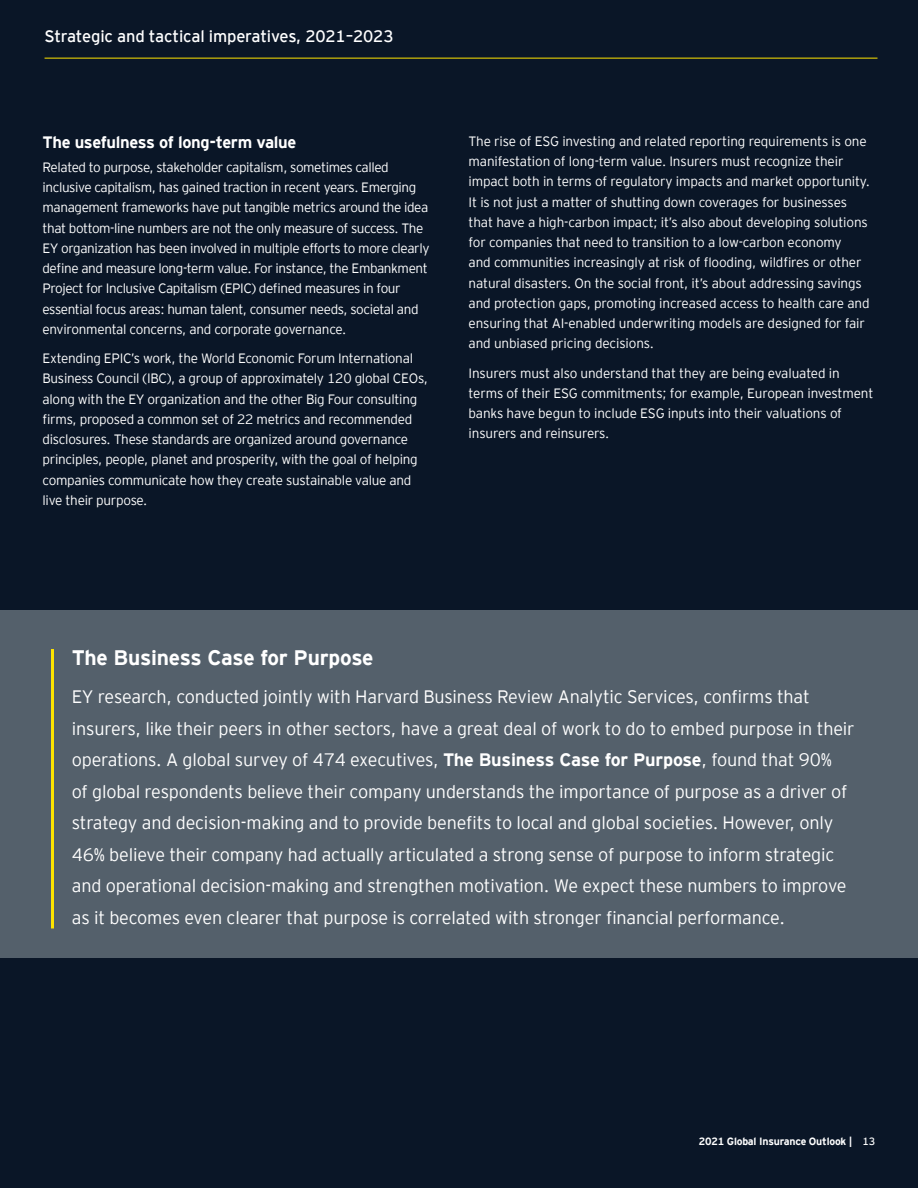
<style>
.page{position:relative;width:918px;height:1188px;background:#0a1627}
.page>*{position:absolute;margin:0;border:0;box-sizing:border-box;transform-origin:0 0}
.t1{font:700 21px "EY Interstate";letter-spacing:-.01em;color:#fff}
.t2{font:300 18px/31.5px "EY Interstate";letter-spacing:-.01em;color:#fff}
.t3{font:16.5px "EY Interstate";letter-spacing:-.01em;color:#fff}
.t4{font:700 16.5px "EY Interstate";letter-spacing:-.02em;color:#fff}
.t5{font:300 13.5px/20.2px "EY Interstate";letter-spacing:-.02em;color:#fff}
.t6{font:700 10.5px "EY Interstate";letter-spacing:-.02em;color:#fff}
.s1{font-weight:700}
.s2{font-weight:400}
</style>
<div class="page">
<div style="left:0;top:610px;width:918px;height:348px;background:#54606b"></div>
<hr style="left:45px;top:58px;width:832px;height:1px;background:#ffe400">
<hr style="left:51px;top:649px;width:3px;height:280px;background:#ffe400">
<p class="t3" style="left:45px;top:25px;width:351px">Strategic and tactical imperatives, 2021–2023</p>
<p class="t4" style="left:43px;top:130px;width:255px">The usefulness of long-term value</p>
<p class="t5" style="left:43px;top:156px;width:389px">Related to purpose, stakeholder capitalism, sometimes called inclusive capitalism, has gained traction in recent years. Emerging management frameworks have put tangible metrics around the idea that bottom-line numbers are not the only measure of success. The EY organization has been involved in multiple efforts to more clearly define and measure long-term value. For instance, the Embankment Project for Inclusive Capitalism (EPIC) defined measures in four essential focus areas: human talent, consumer needs, societal and environmental concerns, and corporate governance.</p>
<p class="t5" style="left:43px;top:348px;width:387px">Extending EPIC’s work, the World Economic Forum International Business Council (IBC), a group of approximately 120 global CEOs, along with the EY organization and the other Big Four consulting firms, proposed a common set of 22 metrics and recommended disclosures. These standards are organized around governance principles, people, planet and prosperity, with the goal of helping companies communicate how they create sustainable value and live their purpose.</p>
<p class="t5" style="left:469px;top:130px;width:403px">The rise of ESG investing and related reporting requirements is one manifestation of long-term value. Insurers must recognize their impact both in terms of regulatory impacts and market opportunity.<br>It is not just a matter of shutting down coverages for businesses that have a high-carbon impact; it’s also about developing solutions for companies that need to transition to a low-carbon economy<br>and communities increasingly at risk of flooding, wildfires or other natural disasters. On the social front, it’s about addressing savings and protection gaps, promoting increased access to health care and ensuring that AI-enabled underwriting models are designed for fair and unbiased pricing decisions.</p>
<p class="t5" style="left:469px;top:362px;width:406px">Insurers must also understand that they are being evaluated in terms of their ESG commitments; for example, European investment banks have begun to include ESG inputs into their valuations of insurers and reinsurers.</p>
<h1 class="t1" style="left:72px;top:642px;width:303px">The Business Case for Purpose</h1>
<p class="t2" style="left:72px;top:680px;width:784px">EY research, conducted jointly with Harvard Business Review Analytic Services, confirms that insurers, like their peers in other sectors, have a great deal of work to do to embed purpose in their operations. A global survey of 474 executives, <span class="s1">The Business Case for Purpose</span>, found that 90%<br>of global respondents believe their company understands the importance of purpose as a driver of strategy and decision-making and to provide benefits to local and global societies. However, only 46% believe their company had actually articulated a strong sense of purpose to inform strategic and operational decision-making and strengthen motivation. We expect these numbers to improve as it becomes even clearer that purpose is correlated with stronger financial performance.</p>
<p class="t6" style="left:699px;top:1133px;width:178px">2021 Global Insurance Outlook | <span class="s2">13</span></p>
</div>
